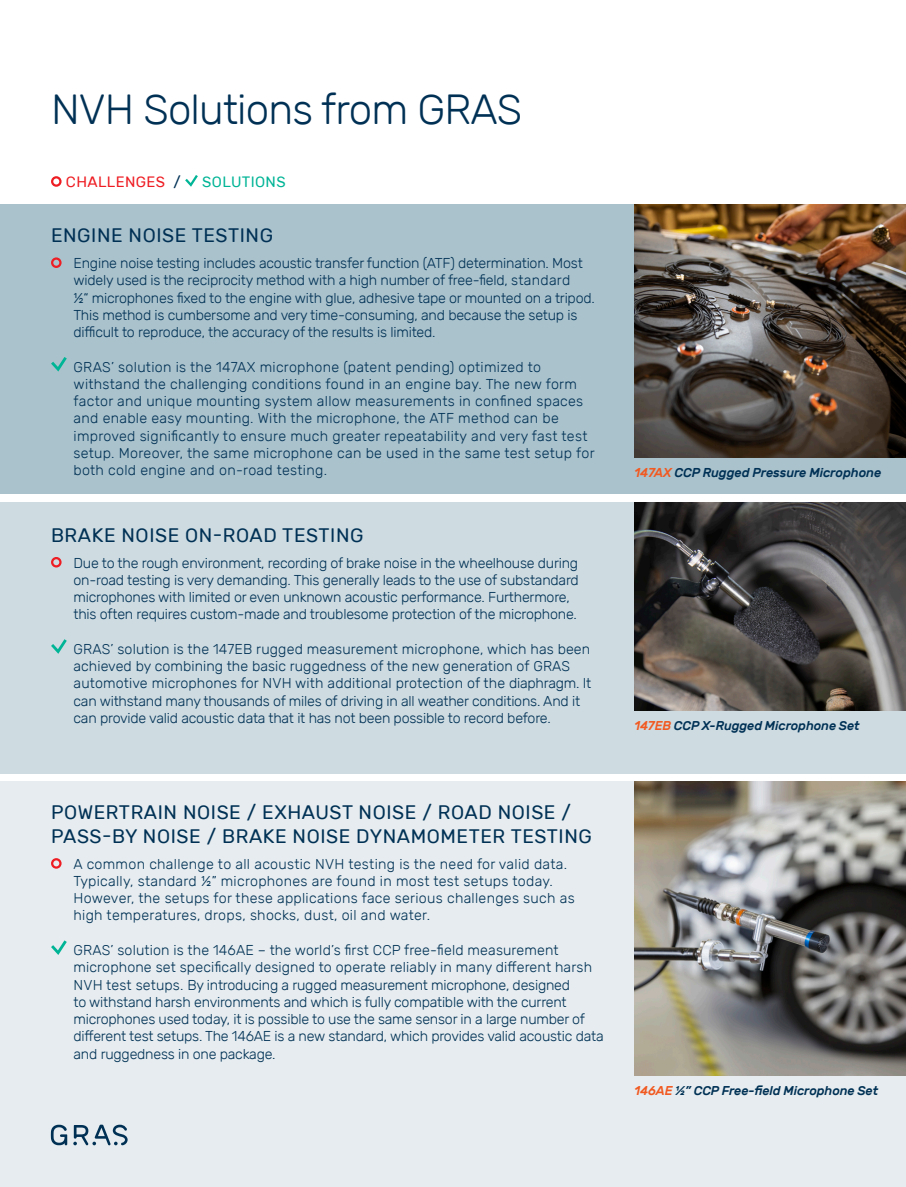
<style>
.page{position:relative;width:906px;height:1187px;background:#fff}
.page>*{position:absolute;margin:0;border:0;box-sizing:border-box;transform-origin:0 0}
.Heading_Blue_28p{font:300 42px "Rubik";letter-spacing:-.02em;color:#003155}
.Rubrik_13_Blue{font:19.5px/24px "Rubik";letter-spacing:.03em;color:#003155}
.Challenges___Example{font:15px "Rubik";letter-spacing:.025em;color:#ee1d23}
.Challenges___Example-2{font:15px "Rubik";letter-spacing:.025em;color:#00b496}
.txt_Chall_solut-llig{font:300 14.25px/17.2px "Rubik";letter-spacing:-.015em;color:#003155}
.txt_Chall_solut-llig-2{font:300 14.25px/17.2px "Rubik";letter-spacing:.02em;color:#003155}
.Photo-txt{font:italic 500 12.9px "Rubik";letter-spacing:-.01em;color:#003155}
.Photo-txt-2{font:italic 500 12.75px "Rubik";letter-spacing:-.01em;color:#003155}
.s1{color:#003155}
.s2{color:#f15921}
</style>
<div class="page">
<div style="left:0;top:204px;width:906px;height:289px;background:#aac2cc"></div>
<div style="left:0;top:502px;width:906px;height:271px;background:#cedbe1"></div>
<div style="left:0;top:781px;width:906px;height:405px;background:#e6ecef"></div>
<img style="left:634px;top:781px;width:272px;height:293px">
<img style="left:634px;top:204px;width:272px;height:253px">
<img style="left:634px;top:502px;width:272px;height:208px">
<div style="left:51px;top:176px;width:11px;height:11px;border:2px solid #ee1d23;border-radius:50%"></div>
<svg style="left:185px;top:175px;width:13px;height:12px"></svg>
<div style="left:51px;top:257px;width:11px;height:11px;border:2px solid #ee1d23;border-radius:50%"></div>
<svg style="left:51px;top:357px;width:16px;height:14px"></svg>
<div style="left:51px;top:557px;width:11px;height:10px;border:2px solid #ee1d23;border-radius:50%"></div>
<svg style="left:51px;top:639px;width:16px;height:14px"></svg>
<div style="left:51px;top:858px;width:11px;height:10px;border:2px solid #ee1d23;border-radius:50%"></div>
<svg style="left:51px;top:940px;width:16px;height:14px"></svg>
<svg style="left:73px;top:1124px;width:55px;height:21px"></svg>
<svg style="left:51px;top:1124px;width:16px;height:21px"></svg>
<p class="Heading_Blue_28p" style="left:51px;top:86px;width:472px">NVH Solutions from GRAS</p>
<p class="Challenges___Example" style="left:66px;top:173px;width:116px">CHALLENGES <span class="s1">/</span></p>
<p class="Challenges___Example-2" style="left:202px;top:173px;width:85px">SOLUTIONS</p>
<p class="Rubrik_13_Blue" style="left:51px;top:224px;width:223px">ENGINE NOISE TESTING</p>
<p class="txt_Chall_solut-llig" style="left:74px;top:254px;width:523px">Engine noise testing includes acoustic transfer function (ATF) determination. Most widely used is the reciprocity method with a high number of free-field, standard<br>½“ microphones fixed to the engine with glue, adhesive tape or mounted on a tripod.<br>This method is cumbersome and very time-consuming, and because the setup is difficult to reproduce, the accuracy of the results is limited.</p>
<p class="txt_Chall_solut-llig-2" style="left:74px;top:358px;width:522px">GRAS’ solution is the 147AX microphone (patent pending) optimized to withstand the challenging conditions found in an engine bay. The new form factor and unique mounting system allow measurements in confined spaces and enable easy mounting. With the microphone, the ATF method can be improved significantly to ensure much greater repeatability and very fast test setup. Moreover, the same microphone can be used in the same test setup for both cold engine and on-road testing.</p>
<p class="Rubrik_13_Blue" style="left:51px;top:523px;width:314px">BRAKE NOISE ON-ROAD TESTING</p>
<p class="txt_Chall_solut-llig" style="left:74px;top:554px;width:507px">Due to the rough environment, recording of brake noise in the wheelhouse during on-road testing is very demanding. This generally leads to the use of substandard microphones with limited or even unknown acoustic performance. Furthermore, this often requires custom-made and troublesome protection of the microphone.</p>
<p class="txt_Chall_solut-llig" style="left:74px;top:640px;width:519px">GRAS’ solution is the 147EB rugged measurement microphone, which has been achieved by combining the basic ruggedness of the new generation of GRAS automotive microphones for NVH with additional protection of the diaphragm. It can withstand many thousands of miles of driving in all weather conditions. And it can provide valid acoustic data that it has not been possible to record before.</p>
<p class="Rubrik_13_Blue" style="left:51px;top:800px;width:542px">POWERTRAIN NOISE / EXHAUST NOISE / ROAD NOISE /<br>PASS-BY NOISE / BRAKE NOISE DYNAMOMETER TESTING</p>
<p class="txt_Chall_solut-llig-2" style="left:74px;top:855px;width:503px">A common challenge to all acoustic NVH testing is the need for valid data.<br>Typically, standard ½” microphones are found in most test setups today.<br>However, the setups for these applications face serious challenges such as high temperatures, drops, shocks, dust, oil and water.</p>
<p class="txt_Chall_solut-llig" style="left:74px;top:941px;width:531px">GRAS’ solution is the 146AE – the world’s first CCP free-field measurement microphone set specifically designed to operate reliably in many different harsh NVH test setups. By introducing a rugged measurement microphone, designed<br>to withstand harsh environments and which is fully compatible with the current microphones used today, it is possible to use the same sensor in a large number of different test setups. The 146AE is a new standard, which provides valid acoustic data and ruggedness in one package.</p>
<p class="Photo-txt" style="left:634px;top:465px;width:248px"><span class="s2">147AX</span> CCP Rugged Pressure Microphone</p>
<p class="Photo-txt-2" style="left:634px;top:718px;width:227px"><span class="s2">147EB</span> CCP X-Rugged Microphone Set</p>
<p class="Photo-txt-2" style="left:634px;top:1082px;width:245px"><span class="s2">146AE</span> ½” CCP Free-field Microphone Set</p>
</div>
